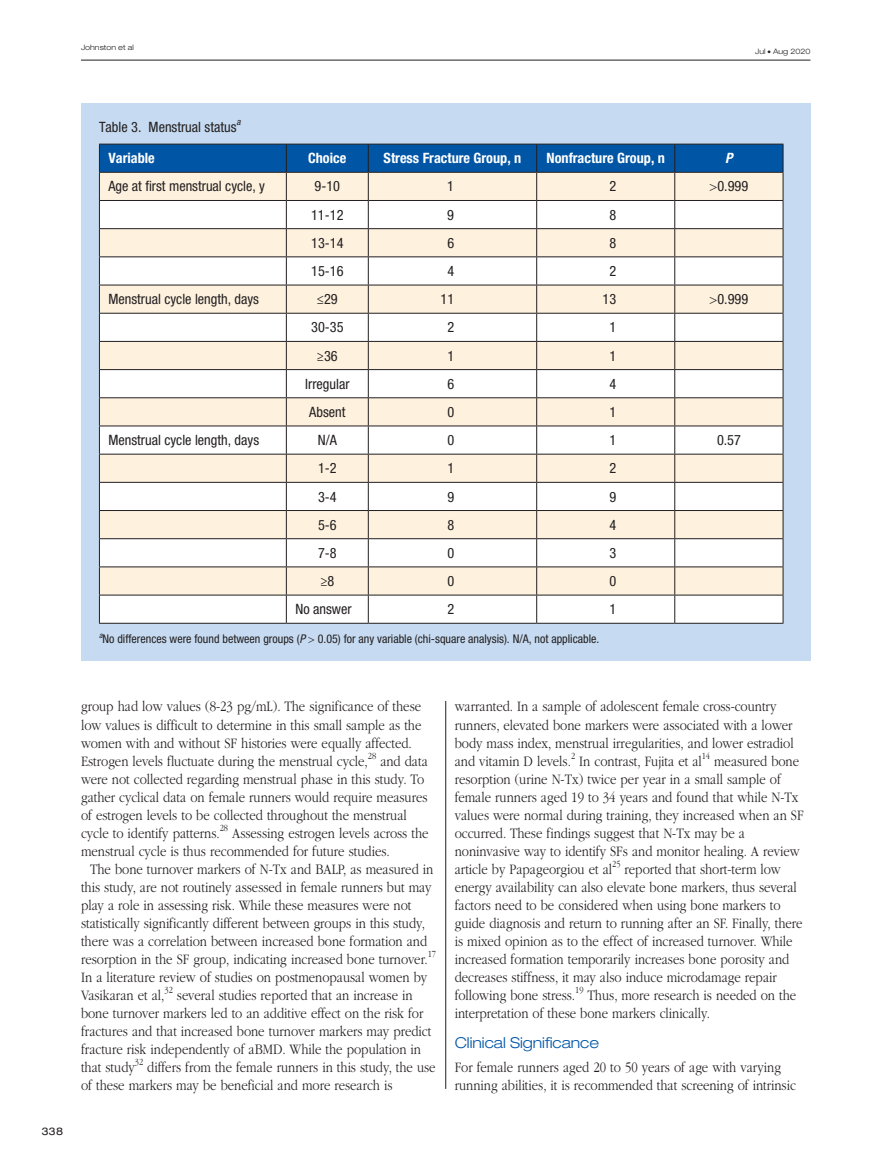
<style>
.page{position:relative;width:878px;height:1175px;background:#fff}
.page>*{position:absolute;margin:0;border:0;box-sizing:border-box;transform-origin:0 0}
.t1{font:300 15px/18px "ITC Garamond Std";color:#231f20;scale:.85 1}
.t2{font:300 expanded 15px "Helvetica Neue LT Std";color:#0156a8}
.t3{font:condensed 14.25px "Helvetica Neue LT Std";color:#231f20}
.t4{font:700 condensed 14.25px "Helvetica Neue LT Std";color:#fff}
.t5{font:italic 700 condensed 14.25px "Helvetica Neue LT Std";color:#fff}
.t6{font:condensed 12px "Helvetica Neue LT Std";color:#231f20}
.t7{font:expanded 10.5px "Helvetica Neue LT Std";color:#231f20}
.t8{font:300 9.75px "ITC Garamond Std";color:#231f20;scale:.85 1}
.t9{font:italic condensed 7.8px "Helvetica Neue LT Std";color:#231f20}
.t10{font:300 expanded 7.5px "Helvetica Neue LT Std";color:#231f20}
.s1{font-style:italic}
</style>
<div class="page">
<hr style="left:81px;top:60px;width:729px;height:1px;background:#231f20">
<hr style="left:445px;top:701px;width:1px;height:387px;background:#231f20">
<div style="left:81px;top:104px;width:729px;height:557px;background:#c6dbf1"></div>
<hr style="left:99px;top:623px;width:187px;height:1px;background:#231f20">
<hr style="left:286px;top:623px;width:82px;height:1px;background:#231f20">
<hr style="left:368px;top:623px;width:168px;height:1px;background:#231f20">
<hr style="left:536px;top:623px;width:138px;height:1px;background:#231f20">
<hr style="left:674px;top:623px;width:109px;height:1px;background:#231f20">
<svg style="left:99px;top:144px;width:684px;height:479px;background:#e5e4e0"></svg>
<p class="t10" style="left:81px;top:43px;width:54px">Johnston et al</p>
<p class="t10" style="left:755px;top:47px;width:57px">Jul • Aug 2020</p>
<p class="t3" style="left:99px;top:118px;width:143px">Table 3. Menstrual status<sup>a</sup></p>
<p class="t4" style="left:108px;top:150px;width:48px">Variable</p>
<p class="t4" style="left:308px;top:150px;width:40px">Choice</p>
<p class="t4" style="left:383px;top:150px;width:139px">Stress Fracture Group, n</p>
<p class="t4" style="left:546px;top:150px;width:120px">Nonfracture Group, n</p>
<p class="t5" style="left:725px;top:150px;width:9px">P</p>
<p class="t3" style="left:108px;top:178px;width:158px">Age at first menstrual cycle, y</p>
<p class="t3" style="left:314px;top:178px;width:27px">9-10</p>
<p class="t3" style="left:447px;top:178px;width:8px">1</p>
<p class="t3" style="left:609px;top:178px;width:8px">2</p>
<p class="t3" style="left:717px;top:178px;width:32px">0.999</p>
<p class="t3" style="left:311px;top:206px;width:34px">11-12</p>
<p class="t3" style="left:447px;top:206px;width:8px">9</p>
<p class="t3" style="left:609px;top:206px;width:8px">8</p>
<p class="t3" style="left:311px;top:234px;width:34px">13-14</p>
<p class="t3" style="left:447px;top:234px;width:8px">6</p>
<p class="t3" style="left:609px;top:234px;width:8px">8</p>
<p class="t3" style="left:311px;top:263px;width:34px">15-16</p>
<p class="t3" style="left:447px;top:263px;width:8px">4</p>
<p class="t3" style="left:609px;top:263px;width:8px">2</p>
<p class="t3" style="left:108px;top:291px;width:152px">Menstrual cycle length, days</p>
<p class="t3" style="left:317px;top:291px;width:22px">≤29</p>
<p class="t3" style="left:440px;top:291px;width:15px">11</p>
<p class="t3" style="left:602px;top:291px;width:15px">13</p>
<p class="t3" style="left:717px;top:291px;width:32px">0.999</p>
<p class="t3" style="left:311px;top:319px;width:34px">30-35</p>
<p class="t3" style="left:447px;top:319px;width:8px">2</p>
<p class="t3" style="left:609px;top:319px;width:8px">1</p>
<p class="t3" style="left:317px;top:347px;width:22px">≥36</p>
<p class="t3" style="left:447px;top:347px;width:8px">1</p>
<p class="t3" style="left:609px;top:347px;width:8px">1</p>
<p class="t3" style="left:305px;top:375px;width:46px">Irregular</p>
<p class="t3" style="left:447px;top:375px;width:8px">6</p>
<p class="t3" style="left:609px;top:375px;width:8px">4</p>
<p class="t3" style="left:309px;top:403px;width:38px">Absent</p>
<p class="t3" style="left:447px;top:403px;width:8px">0</p>
<p class="t3" style="left:609px;top:403px;width:8px">1</p>
<p class="t3" style="left:108px;top:432px;width:152px">Menstrual cycle length, days</p>
<p class="t3" style="left:318px;top:432px;width:21px">N/A</p>
<p class="t3" style="left:447px;top:432px;width:8px">0</p>
<p class="t3" style="left:609px;top:432px;width:8px">1</p>
<p class="t3" style="left:717px;top:432px;width:25px">0.57</p>
<p class="t3" style="left:318px;top:460px;width:20px">1-2</p>
<p class="t3" style="left:447px;top:460px;width:8px">1</p>
<p class="t3" style="left:609px;top:460px;width:8px">2</p>
<p class="t3" style="left:318px;top:488px;width:20px">3-4</p>
<p class="t3" style="left:447px;top:488px;width:8px">9</p>
<p class="t3" style="left:609px;top:488px;width:8px">9</p>
<p class="t3" style="left:318px;top:516px;width:20px">5-6</p>
<p class="t3" style="left:447px;top:516px;width:8px">8</p>
<p class="t3" style="left:609px;top:516px;width:8px">4</p>
<p class="t3" style="left:318px;top:544px;width:20px">7-8</p>
<p class="t3" style="left:447px;top:544px;width:8px">0</p>
<p class="t3" style="left:609px;top:544px;width:8px">3</p>
<p class="t3" style="left:320px;top:573px;width:15px">≥8</p>
<p class="t3" style="left:447px;top:573px;width:8px">0</p>
<p class="t3" style="left:609px;top:573px;width:8px">0</p>
<p class="t3" style="left:295px;top:601px;width:58px">No answer</p>
<p class="t3" style="left:447px;top:601px;width:8px">2</p>
<p class="t3" style="left:609px;top:601px;width:8px">1</p>
<p class="t9" style="left:99px;top:630px;width:5px">a</p>
<p class="t6" style="left:102px;top:632px;width:498px">No differences were found between groups (<span class="s1">P</span> 0.05) for any variable (chi-square analysis). N/A, not applicable.</p>
<p class="t7" style="left:42px;top:1125px;width:23px">338</p>
<p class="t1" style="left:81px;top:698px;width:402px">group had low values (8-23 pg/mL). The significance of these low values is difficult to determine in this small sample as the women with and without SF histories were equally affected.<br>Estrogen levels fluctuate during the menstrual cycle,</p>
<p class="t8" style="left:368px;top:750px;width:11px">28</p>
<p class="t1" style="left:81px;top:752px;width:409px;text-indent:299px">and data were not collected regarding menstrual phase in this study. To gather cyclical data on female runners would require measures of estrogen levels to be collected throughout the menstrual cycle to identify patterns.</p>
<p class="t8" style="left:220px;top:822px;width:11px">28</p>
<p class="t1" style="left:81px;top:824px;width:410px;text-indent:151px">Assessing estrogen levels across the menstrual cycle is thus recommended for future studies.</p>
<p class="t1" style="left:81px;top:860px;width:416px;text-indent:9px">The bone turnover markers of N-Tx and BALP, as measured in this study, are not routinely assessed in female runners but may play a role in assessing risk. While these measures were not statistically significantly different between groups in this study, there was a correlation between increased bone formation and resorption in the SF group, indicating increased bone turnover.</p>
<p class="t8" style="left:428px;top:948px;width:11px">17</p>
<p class="t1" style="left:81px;top:968px;width:408px">In a literature review of studies on postmenopausal women by<br>Vasikaran et al,</p>
<p class="t8" style="left:164px;top:984px;width:11px">32</p>
<p class="t1" style="left:81px;top:986px;width:414px;text-indent:96px">several studies reported that an increase in bone turnover markers led to an additive effect on the risk for fractures and that increased bone turnover markers may predict fracture risk independently of aBMD. While the population in that study</p>
<p class="t8" style="left:135px;top:1056px;width:11px">32</p>
<p class="t1" style="left:81px;top:1058px;width:418px;text-indent:66px">differs from the female runners in this study, the use of these markers may be beneficial and more research is</p>
<p class="t1" style="left:454px;top:698px;width:400px">warranted. In a sample of adolescent female cross-country runners, elevated bone markers were associated with a lower body mass index, menstrual irregularities, and lower estradiol and vitamin D levels.</p>
<p class="t8" style="left:571px;top:750px;width:6px">2</p>
<p class="t1" style="left:579px;top:752px;width:146px">In contrast, Fujita et al</p>
<p class="t8" style="left:701px;top:750px;width:11px">14</p>
<p class="t1" style="left:454px;top:752px;width:412px;text-indent:259px">measured bone resorption (urine N-Tx) twice per year in a small sample of female runners aged 19 to 34 years and found that while N-Tx values were normal during training, they increased when an SF occurred. These findings suggest that N-Tx may be a noninvasive way to identify SFs and monitor healing. A review article by Papageorgiou et al</p>
<p class="t8" style="left:612px;top:858px;width:11px">25</p>
<p class="t1" style="left:454px;top:860px;width:410px;text-indent:170px">reported that short-term low energy availability can also elevate bone markers, thus several factors need to be considered when using bone markers to guide diagnosis and return to running after an SF. Finally, there is mixed opinion as to the effect of increased turnover. While increased formation temporarily increases bone porosity and decreases stiffness, it may also induce microdamage repair following bone stress.</p>
<p class="t8" style="left:575px;top:984px;width:11px">19</p>
<p class="t1" style="left:454px;top:986px;width:403px;text-indent:133px">Thus, more research is needed on the interpretation of these bone markers clinically.</p>
<p class="t2" style="left:454px;top:1033px;width:146px">Clinical Significance</p>
<p class="t1" style="left:454px;top:1058px;width:403px">For female runners aged 20 to 50 years of age with varying running abilities, it is recommended that screening of intrinsic</p>
</div>
